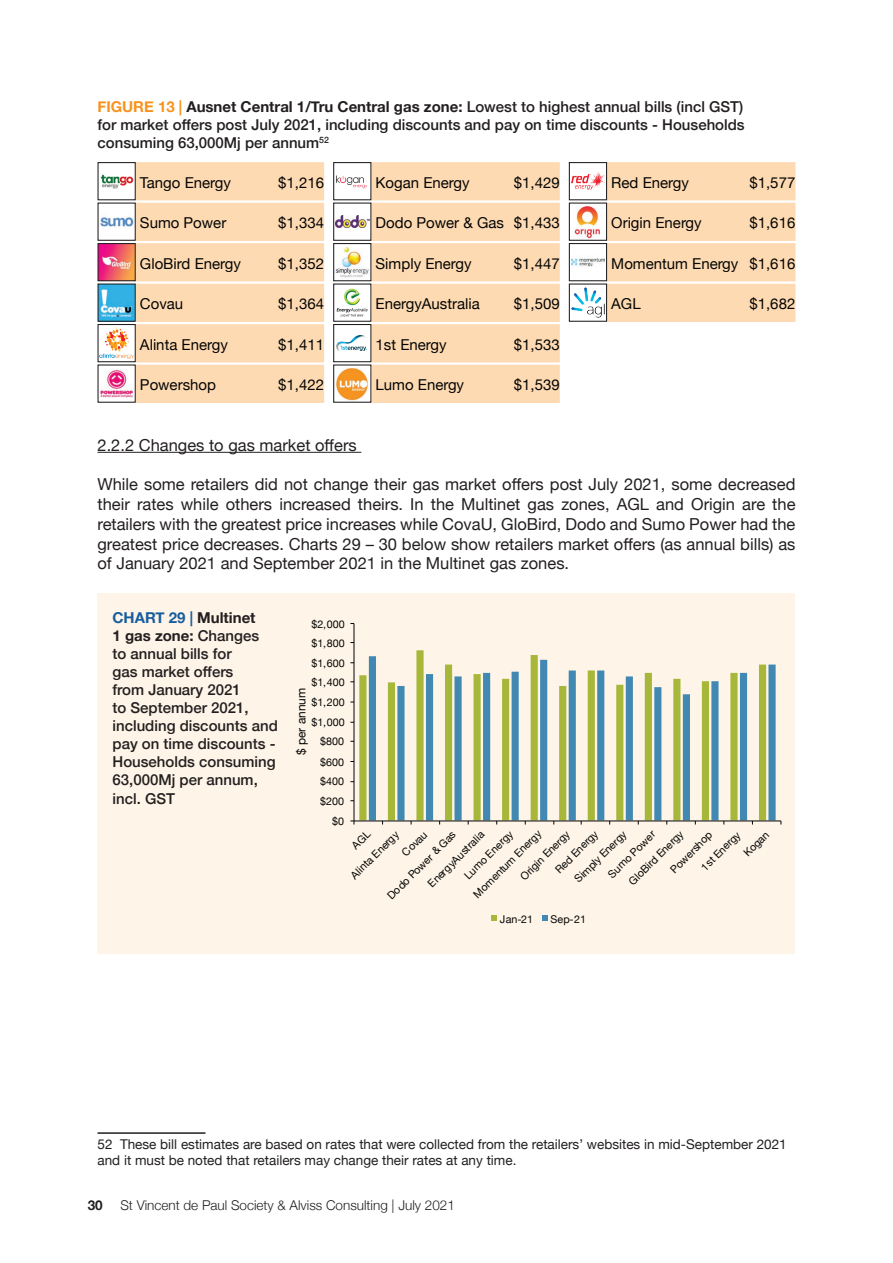
<style>
.page{position:relative;width:893px;height:1263px;background:#fff}
.page>*{position:absolute;margin:0;border:0;box-sizing:border-box;transform-origin:0 0}
.t1{font:16.5px/19.8px "Helvetica Neue";color:#231f20;text-align:justify}
.t2{font:500 15px/18px "Helvetica Neue";color:#231f20;text-align:justify}
.t3{font:15px "Helvetica Neue";color:#040503}
.t4{font:13.5px/16.2px "Helvetica Neue";color:#231f20}
.t5{font:300 13.5px "Helvetica Neue";color:#231f20}
.t6{font:700 13.5px "Helvetica Neue";color:#231f20}
.t7{font:11.85px "Helvetica Neue";color:#040503}
.t8{font:10.65px "Helvetica Neue";color:#040503}
.s1{font-weight:700;color:#f7931d}
.s2{font-weight:700}
.s3{font-weight:700;color:#175d9e}
</style>
<div class="page">
<div style="left:98px;top:594px;width:697px;height:360px;background:#fef4e8"></div>
<hr style="left:98px;top:452px;width:263px;height:1px;background:#231f20">
<hr style="left:98px;top:1132px;width:108px;height:2px;background:#231f20">
<div style="left:136px;top:162px;width:188px;height:38px;background:#fedab3"></div>
<div style="left:136px;top:203px;width:188px;height:38px;background:#fedab3"></div>
<div style="left:136px;top:243px;width:188px;height:38px;background:#fedab3"></div>
<div style="left:136px;top:284px;width:188px;height:38px;background:#fedab3"></div>
<div style="left:136px;top:324px;width:188px;height:38px;background:#fedab3"></div>
<div style="left:136px;top:365px;width:188px;height:38px;background:#fedab3"></div>
<div style="left:371px;top:162px;width:189px;height:38px;background:#fedab3"></div>
<div style="left:371px;top:203px;width:189px;height:38px;background:#fedab3"></div>
<div style="left:371px;top:243px;width:189px;height:38px;background:#fedab3"></div>
<div style="left:371px;top:284px;width:189px;height:38px;background:#fedab3"></div>
<div style="left:371px;top:324px;width:189px;height:38px;background:#fedab3"></div>
<div style="left:371px;top:365px;width:189px;height:38px;background:#fedab3"></div>
<div style="left:607px;top:162px;width:188px;height:38px;background:#fedab3"></div>
<div style="left:607px;top:203px;width:188px;height:38px;background:#fedab3"></div>
<div style="left:607px;top:243px;width:188px;height:38px;background:#fedab3"></div>
<div style="left:607px;top:284px;width:188px;height:38px;background:#fedab3"></div>
<svg style="left:359px;top:650px;width:179px;height:170px"></svg>
<svg style="left:369px;top:656px;width:407px;height:164px"></svg>
<hr style="left:354px;top:623px;width:1px;height:198px;background:#040503">
<hr style="left:354px;top:820px;width:427px;height:1px;background:#040503">
<svg style="left:491px;top:915px;width:6px;height:6px"></svg>
<svg style="left:542px;top:915px;width:6px;height:6px"></svg>
<img style="left:336px;top:288px;width:32px;height:29px">
<div style="left:333px;top:283px;width:38px;height:39px;border:1px solid #231f20"></div>
<img style="left:572px;top:173px;width:32px;height:16px">
<div style="left:569px;top:162px;width:38px;height:38px;border:1px solid #231f20"></div>
<img style="left:99px;top:285px;width:35px;height:35px">
<div style="left:97px;top:283px;width:39px;height:39px;border:1px solid #231f20"></div>
<img style="left:336px;top:175px;width:31px;height:14px">
<div style="left:333px;top:162px;width:38px;height:38px;border:1px solid #231f20"></div>
<img style="left:100px;top:245px;width:34px;height:34px">
<div style="left:98px;top:243px;width:38px;height:38px;border:1px solid #231f20"></div>
<img style="left:574px;top:205px;width:26px;height:34px">
<div style="left:569px;top:203px;width:38px;height:38px;border:1px solid #231f20"></div>
<img style="left:100px;top:217px;width:34px;height:10px">
<div style="left:98px;top:203px;width:38px;height:38px;border:1px solid #231f20"></div>
<img style="left:335px;top:246px;width:34px;height:32px">
<div style="left:333px;top:243px;width:38px;height:38px;border:1px solid #231f20"></div>
<img style="left:100px;top:369px;width:34px;height:29px">
<div style="left:98px;top:364px;width:38px;height:39px;border:1px solid #231f20"></div>
<img style="left:571px;top:287px;width:34px;height:31px">
<div style="left:569px;top:283px;width:38px;height:39px;border:1px solid #231f20"></div>
<img style="left:100px;top:174px;width:34px;height:15px">
<div style="left:97px;top:162px;width:39px;height:38px;border:1px solid #231f20"></div>
<img style="left:100px;top:328px;width:34px;height:30px">
<div style="left:97px;top:324px;width:39px;height:38px;border:1px solid #231f20"></div>
<img style="left:337px;top:336px;width:30px;height:14px">
<div style="left:333px;top:324px;width:38px;height:38px;border:1px solid #231f20"></div>
<img style="left:571px;top:258px;width:34px;height:9px">
<div style="left:569px;top:243px;width:38px;height:38px;border:1px solid #231f20"></div>
<img style="left:335px;top:367px;width:34px;height:33px">
<div style="left:333px;top:364px;width:38px;height:39px;border:1px solid #231f20"></div>
<img style="left:335px;top:216px;width:34px;height:12px">
<div style="left:333px;top:203px;width:38px;height:38px;border:1px solid #231f20"></div>
<svg style="left:350px;top:820px;width:21px;height:5px"></svg>
<p class="t2" style="left:98px;top:97px;width:649px"><span class="s1">FIGURE 13 |</span> <span class="s2">Ausnet Central 1/Tru Central gas zone:</span> Lowest to highest annual bills (incl GST) for market offers post July 2021, including discounts and pay on time discounts - Households consuming 63,000Mj per annum<sup>52</sup></p>
<p class="t3" style="left:140px;top:172px;width:92px">Tango Energy</p>
<p class="t3" style="left:278px;top:172px;width:47px">$1,216</p>
<p class="t3" style="left:140px;top:212px;width:88px">Sumo Power</p>
<p class="t3" style="left:278px;top:212px;width:47px">$1,334</p>
<p class="t3" style="left:140px;top:253px;width:102px">GloBird Energy</p>
<p class="t3" style="left:278px;top:253px;width:47px">$1,352</p>
<p class="t3" style="left:140px;top:293px;width:45px">Covau</p>
<p class="t3" style="left:278px;top:293px;width:47px">$1,364</p>
<p class="t3" style="left:140px;top:334px;width:89px">Alinta Energy</p>
<p class="t3" style="left:278px;top:334px;width:47px">$1,411</p>
<p class="t3" style="left:140px;top:374px;width:78px">Powershop</p>
<p class="t3" style="left:278px;top:374px;width:47px">$1,422</p>
<p class="t3" style="left:376px;top:172px;width:96px">Kogan Energy</p>
<p class="t3" style="left:514px;top:172px;width:47px">$1,429</p>
<p class="t3" style="left:376px;top:212px;width:186px">Dodo Power &amp; Gas $1,433</p>
<p class="t3" style="left:376px;top:253px;width:97px">Simply Energy</p>
<p class="t3" style="left:514px;top:253px;width:47px">$1,447</p>
<p class="t3" style="left:376px;top:293px;width:106px">EnergyAustralia</p>
<p class="t3" style="left:514px;top:293px;width:47px">$1,509</p>
<p class="t3" style="left:376px;top:334px;width:72px">1st Energy</p>
<p class="t3" style="left:514px;top:334px;width:47px">$1,533</p>
<p class="t3" style="left:376px;top:374px;width:90px">Lumo Energy</p>
<p class="t3" style="left:514px;top:374px;width:47px">$1,539</p>
<p class="t3" style="left:611px;top:172px;width:79px">Red Energy</p>
<p class="t3" style="left:749px;top:172px;width:47px">$1,577</p>
<p class="t3" style="left:611px;top:212px;width:92px">Origin Energy</p>
<p class="t3" style="left:749px;top:212px;width:47px">$1,616</p>
<p class="t3" style="left:611px;top:253px;width:186px">Momentum Energy $1,616</p>
<p class="t3" style="left:611px;top:293px;width:31px">AGL</p>
<p class="t3" style="left:749px;top:293px;width:47px">$1,682</p>
<p class="t1" style="left:98px;top:436px;width:261px">2.2.2 Changes to gas market offers</p>
<p class="t1" style="left:98px;top:475px;width:699px">While some retailers did not change their gas market offers post July 2021, some decreased their rates while others increased theirs. In the Multinet gas zones, AGL and Origin are the retailers with the greatest price increases while CovaU, GloBird, Dodo and Sumo Power had the greatest price decreases. Charts 29 – 30 below show retailers market offers (as annual bills) as of January 2021 and September 2021 in the Multinet gas zones.</p>
<p class="t2" style="left:112px;top:608px;width:167px;text-align:left"><span class="s3">CHART 29 |</span> <span class="s2">Multinet<br>1 gas zone:</span> Changes<br>to annual bills for<br>gas market offers<br>from January 2021<br>to September 2021, including discounts and pay on time discounts -<br>Households consuming<br>63,000Mj per annum, incl. GST</p>
<p class="t8" style="left:311px;top:616px;width:35px">$2,000</p>
<p class="t8" style="left:311px;top:635px;width:35px">$1,800</p>
<p class="t8" style="left:311px;top:655px;width:35px">$1,600</p>
<p class="t8" style="left:311px;top:674px;width:35px">$1,400</p>
<p class="t7" style="left:293px;top:755px;width:68px;rotate:-90deg">$ per annum</p>
<p class="t8" style="left:311px;top:695px;width:35px">$1,200</p>
<p class="t8" style="left:311px;top:715px;width:35px">$1,000</p>
<p class="t8" style="left:320px;top:734px;width:25px">$800</p>
<p class="t8" style="left:320px;top:754px;width:25px">$600</p>
<p class="t8" style="left:320px;top:773px;width:25px">$400</p>
<p class="t8" style="left:320px;top:793px;width:25px">$200</p>
<p class="t8" style="left:332px;top:814px;width:13px">$0</p>
<p class="t8" style="left:470px;top:891px;width:92px;rotate:-45deg">Momentum Energy</p>
<p class="t8" style="left:604px;top:870px;width:63px;rotate:-45deg">Sumo Power</p>
<p class="t8" style="left:552px;top:866px;width:57px;rotate:-45deg">Red Energy</p>
<p class="t8" style="left:347px;top:872px;width:65px;rotate:-45deg">Alinta Energy</p>
<p class="t8" style="left:398px;top:849px;width:32px;rotate:-45deg">Covau</p>
<p class="t8" style="left:461px;top:872px;width:65px;rotate:-45deg">Lumo Energy</p>
<p class="t8" style="left:625px;top:878px;width:73px;rotate:-45deg">GloBird Energy</p>
<p class="t8" style="left:571px;top:875px;width:70px;rotate:-45deg">Simply Energy</p>
<p class="t8" style="left:517px;top:873px;width:66px;rotate:-45deg">Origin Energy</p>
<p class="t8" style="left:424px;top:880px;width:76px;rotate:-45deg">EnergyAustralia</p>
<p class="t8" style="left:697px;top:863px;width:52px;rotate:-45deg">1st Energy</p>
<p class="t8" style="left:740px;top:849px;width:32px;rotate:-45deg">Kogan</p>
<p class="t8" style="left:384px;top:892px;width:93px;rotate:-45deg">Dodo Power &amp; Gas</p>
<p class="t8" style="left:667px;top:866px;width:55px;rotate:-45deg">Powershop</p>
<p class="t8" style="left:500px;top:911px;width:35px">Jan-21</p>
<p class="t8" style="left:550px;top:911px;width:37px">Sep-21</p>
<p class="t4" style="left:98px;top:1137px;width:691px">52 These bill estimates are based on rates that were collected from the retailers’ websites in mid-September 2021 and it must be noted that retailers may change their rates at any time.</p>
<p class="t6" style="left:88px;top:1194px;width:17px">30</p>
<p class="t5" style="left:120px;top:1194px;width:336px">St Vincent de Paul Society &amp; Alviss Consulting | July 2021</p>
</div>
